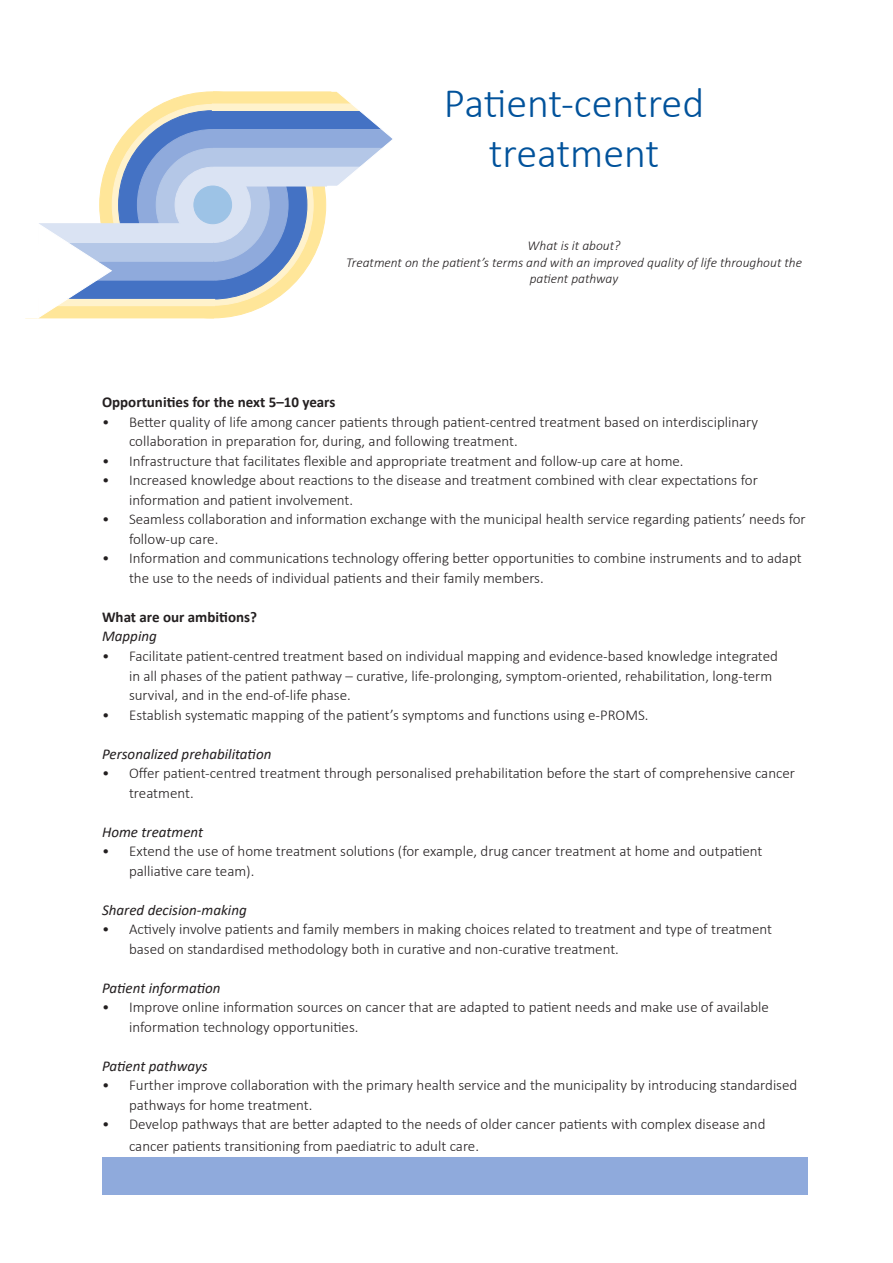
<style>
.page{position:relative;width:893px;height:1263px;background:#fff}
.page>*{position:absolute;margin:0;border:0;box-sizing:border-box;transform-origin:0 0}
.t1{font:300 42px "Calibri";color:#01529b}
.t2{font:300 15px/19.5px "Calibri";color:#231f20}
.t3{font:italic 15px "Calibri";color:#231f20}
.t4{font:700 15px "Calibri";color:#231f20}
.t5{font:italic 300 13.5px/16.2px "Calibri";color:#231f20;text-align:center}
</style>
<div class="page">
<div style="left:26px;top:299px;width:188px;height:19px;background:#ffe699"></div>
<div style="left:100px;top:92px;width:226px;height:226px;background:#ffe699;border-radius:50%"></div>
<svg style="left:112px;top:104px;width:201px;height:201px;background:#ede5ca"></svg>
<div style="left:214px;top:92px;width:202px;height:19px;background:#ffe699"></div>
<div style="left:214px;top:111px;width:202px;height:18px;background:#4472c4"></div>
<div style="left:213px;top:110px;width:203px;height:20px;border:1px solid #4472c4"></div>
<div style="left:119px;top:111px;width:188px;height:188px;background:#4472c4;border-radius:50%"></div>
<div style="left:137px;top:130px;width:151px;height:150px;background:#8faadc;border-radius:50%"></div>
<div style="left:156px;top:148px;width:113px;height:113px;background:#b4c7e7;border-radius:50%"></div>
<div style="left:175px;top:167px;width:75px;height:76px;background:#dae3f3;border-radius:50%"></div>
<div style="left:214px;top:130px;width:202px;height:18px;background:#8faadc"></div>
<div style="left:213px;top:129px;width:203px;height:20px;border:1px solid #8faadc"></div>
<div style="left:214px;top:148px;width:202px;height:19px;background:#b4c7e7"></div>
<div style="left:213px;top:148px;width:203px;height:19px;border:1px solid #b4c7e7"></div>
<div style="left:214px;top:167px;width:202px;height:19px;background:#dae3f3"></div>
<div style="left:56px;top:280px;width:158px;height:19px;background:#4472c4"></div>
<div style="left:56px;top:280px;width:158px;height:19px;border:1px solid #4472c4"></div>
<div style="left:56px;top:261px;width:158px;height:19px;background:#8faadc"></div>
<div style="left:25px;top:299px;width:190px;height:7px;background:#fff2cc"></div>
<div style="left:56px;top:243px;width:157px;height:18px;background:#b4c7e7"></div>
<div style="left:56px;top:242px;width:157px;height:20px;border:1px solid #b4c7e7"></div>
<div style="left:23px;top:224px;width:190px;height:19px;background:#dae3f3"></div>
<div style="left:23px;top:223px;width:190px;height:20px;border:1px solid #dae3f3"></div>
<svg style="left:37px;top:223px;width:75px;height:96px"></svg>
<div style="left:194px;top:186px;width:38px;height:38px;background:#9dc3e6;border-radius:50%"></div>
<div style="left:194px;top:186px;width:38px;height:38px;border:1px solid #9dc3e6;border-radius:50%"></div>
<div style="left:212px;top:104px;width:176px;height:6px;background:#fff2cc"></div>
<div style="left:13px;top:224px;width:25px;height:94px;background:#fff"></div>
<svg style="left:332px;top:91px;width:84px;height:95px"></svg>
<div style="left:102px;top:1158px;width:706px;height:37px;background:#8faadc"></div>
<p class="t1" style="left:444px;top:77px;width:262px">Patient-centred</p>
<p class="t1" style="left:489px;top:127px;width:172px">treatment</p>
<p class="t5" style="left:528px;top:238px;width:94px">What is it about?</p>
<p class="t5" style="left:346px;top:254px;width:458px">Treatment on the patient’s terms and with an improved quality of life throughout the patient pathway</p>
<p class="t4" style="left:102px;top:392px;width:235px">Opportunities for the next 5–10 years</p>
<p class="t2" style="left:129px;top:412px;width:631px;text-indent:-27px">• Better quality of life among cancer patients through patient-centred treatment based on interdisciplinary collaboration in preparation for, during, and following treatment.</p>
<p class="t2" style="left:102px;top:451px;width:583px">• Infrastructure that facilitates flexible and appropriate treatment and follow-up care at home.</p>
<p class="t2" style="left:129px;top:471px;width:630px;text-indent:-27px">• Increased knowledge about reactions to the disease and treatment combined with clear expectations for information and patient involvement.</p>
<p class="t2" style="left:129px;top:510px;width:678px;text-indent:-27px">• Seamless collaboration and information exchange with the municipal health service regarding patients’ needs for follow-up care.</p>
<p class="t2" style="left:129px;top:549px;width:674px;text-indent:-27px">• Information and communications technology offering better opportunities to combine instruments and to adapt the use to the needs of individual patients and their family members.</p>
<p class="t4" style="left:102px;top:606px;width:157px">What are our ambitions?</p>
<p class="t3" style="left:102px;top:626px;width:56px">Mapping</p>
<p class="t2" style="left:129px;top:646px;width:650px;text-indent:-27px">• Facilitate patient-centred treatment based on individual mapping and evidence-based knowledge integrated in all phases of the patient pathway – curative, life-prolonging, symptom-oriented, rehabilitation, long-term survival, and in the end-of-life phase.</p>
<p class="t2" style="left:102px;top:705px;width:548px">• Establish systematic mapping of the patient’s symptoms and functions using e-PROMS.</p>
<p class="t3" style="left:102px;top:743px;width:171px">Personalized prehabilitation</p>
<p class="t2" style="left:129px;top:763px;width:667px;text-indent:-27px">• Offer patient-centred treatment through personalised prehabilitation before the start of comprehensive cancer treatment.</p>
<p class="t3" style="left:102px;top:821px;width:103px">Home treatment</p>
<p class="t2" style="left:129px;top:841px;width:635px;text-indent:-27px">• Extend the use of home treatment solutions (for example, drug cancer treatment at home and outpatient palliative care team).</p>
<p class="t3" style="left:102px;top:899px;width:146px">Shared decision-making</p>
<p class="t2" style="left:129px;top:919px;width:645px;text-indent:-27px">• Actively involve patients and family members in making choices related to treatment and type of treatment based on standardised methodology both in curative and non-curative treatment.</p>
<p class="t3" style="left:102px;top:977px;width:120px">Patient information</p>
<p class="t2" style="left:129px;top:997px;width:641px;text-indent:-27px">• Improve online information sources on cancer that are adapted to patient needs and make use of available information technology opportunities.</p>
<p class="t3" style="left:102px;top:1055px;width:107px">Patient pathways</p>
<p class="t2" style="left:129px;top:1075px;width:670px;text-indent:-27px">• Further improve collaboration with the primary health service and the municipality by introducing standardised pathways for home treatment.</p>
<p class="t2" style="left:129px;top:1113px;width:638px;line-height:21.6px;text-indent:-27px">• Develop pathways that are better adapted to the needs of older cancer patients with complex disease and cancer patients transitioning from paediatric to adult care.</p>
</div>
